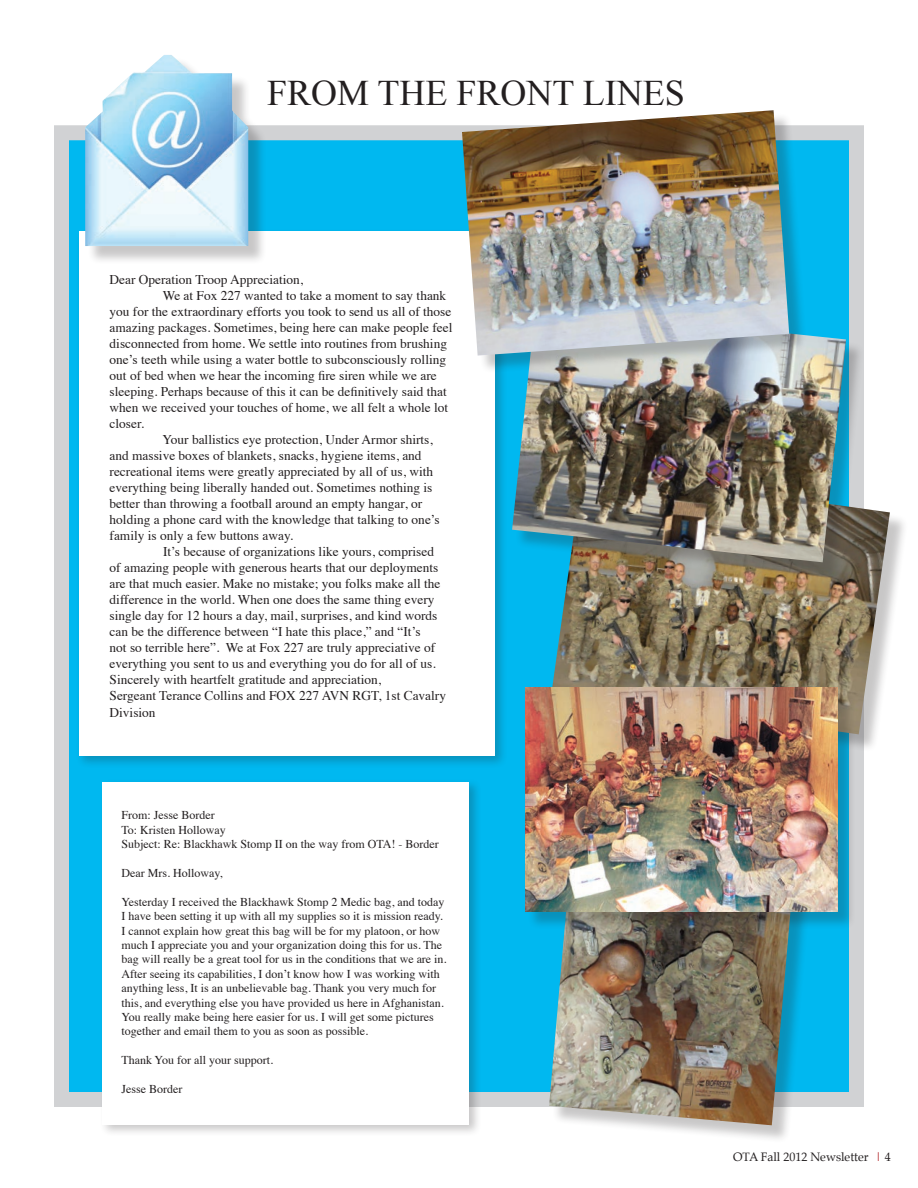
<style>
.page{position:relative;width:918px;height:1188px;background:#fff}
.page>*{position:absolute;margin:0;border:0;box-sizing:border-box;transform-origin:0 0}
.t1{font:36px "Times New Roman";color:#231f20}
.t2{font:13.35px "Times";color:#231f20}
.t3{font:12px/14.4px "Times";color:#231f20}
.t4{font:12px "Palatino";color:#231f20}
.s1{color:#ae1a1e}
</style>
<div class="page">
<div style="left:54px;top:125px;width:810px;height:982px;background:#00b8f0;border:15px solid #d1d2d4"></div>
<div style="left:552px;top:798px;width:265px;height:346px;background:#231f20;opacity:.25"></div>
<img style="left:549px;top:930px;width:250px;height:195px">
<div style="left:76px;top:228px;width:432px;height:541px;background:#231f20;opacity:.25"></div>
<div style="left:79px;top:232px;width:416px;height:524px;background:#fff"></div>
<div style="left:87px;top:57px;width:180px;height:208px;background:#231f20;opacity:.25"></div>
<img style="left:85px;top:55px;width:163px;height:191px">
<div style="left:554px;top:472px;width:354px;height:281px;background:#231f20;opacity:.25"></div>
<img style="left:552px;top:472px;width:338px;height:262px">
<div style="left:515px;top:310px;width:349px;height:271px;background:#231f20;opacity:.25"></div>
<img style="left:512px;top:310px;width:334px;height:252px">
<div style="left:465px;top:113px;width:343px;height:261px;background:#231f20;opacity:.25"></div>
<img style="left:462px;top:110px;width:327px;height:246px">
<div style="left:99px;top:778px;width:383px;height:359px;background:#231f20;opacity:.25"></div>
<div style="left:102px;top:782px;width:367px;height:342px;background:#fff"></div>
<div style="left:527px;top:689px;width:329px;height:241px;background:#231f20;opacity:.25"></div>
<img style="left:525px;top:687px;width:312px;height:224px">
<h1 class="t1" style="left:267px;top:69px;width:419px">FROM THE FRONT LINES</h1>
<p class="t2" style="left:110px;top:267px;width:195px">Dear Operation Troop Appreciation,</p>
<p class="t2" style="left:163px;top:283px;width:285px">We at Fox 227 wanted to take a moment to say thank</p>
<p class="t2" style="left:110px;top:299px;width:343px">you for the extraordinary efforts you took to send us all of those</p>
<p class="t2" style="left:110px;top:315px;width:344px">amazing packages. Sometimes, being here can make people feel</p>
<p class="t2" style="left:110px;top:331px;width:339px">disconnected from home. We settle into routines from brushing</p>
<p class="t2" style="left:110px;top:347px;width:338px">one’s teeth while using a water bottle to subconsciously rolling</p>
<p class="t2" style="left:110px;top:363px;width:329px">out of bed when we hear the incoming fire siren while we are</p>
<p class="t2" style="left:110px;top:379px;width:339px">sleeping. Perhaps because of this it can be definitively said that</p>
<p class="t2" style="left:110px;top:395px;width:340px">when we received your touches of home, we all felt a whole lot</p>
<p class="t2" style="left:110px;top:411px;width:36px">closer.</p>
<p class="t2" style="left:163px;top:427px;width:272px">Your ballistics eye protection, Under Armor shirts,</p>
<p class="t2" style="left:110px;top:443px;width:314px">and massive boxes of blankets, snacks, hygiene items, and</p>
<p class="t2" style="left:110px;top:459px;width:325px">recreational items were greatly appreciated by all of us, with</p>
<p class="t2" style="left:110px;top:475px;width:324px">everything being liberally handed out. Sometimes nothing is</p>
<p class="t2" style="left:110px;top:491px;width:314px">better than throwing a football around an empty hangar, or</p>
<p class="t2" style="left:110px;top:507px;width:332px">holding a phone card with the knowledge that talking to one’s</p>
<p class="t2" style="left:110px;top:523px;width:185px">family is only a few buttons away.</p>
<p class="t2" style="left:163px;top:539px;width:272px">It’s because of organizations like yours, comprised</p>
<p class="t2" style="left:110px;top:555px;width:330px">of amazing people with generous hearts that our deployments</p>
<p class="t2" style="left:110px;top:571px;width:332px">are that much easier. Make no mistake; you folks make all the</p>
<p class="t2" style="left:110px;top:587px;width:326px">difference in the world. When one does the same thing every</p>
<p class="t2" style="left:110px;top:603px;width:329px">single day for 12 hours a day, mail, surprises, and kind words</p>
<p class="t2" style="left:110px;top:619px;width:312px">can be the difference between “I hate this place,” and “It’s</p>
<p class="t2" style="left:110px;top:635px;width:327px">not so terrible here”. We at Fox 227 are truly appreciative of</p>
<p class="t2" style="left:110px;top:651px;width:328px">everything you sent to us and everything you do for all of us.</p>
<p class="t2" style="left:110px;top:667px;width:273px">Sincerely with heartfelt gratitude and appreciation,</p>
<p class="t2" style="left:110px;top:684px;width:338px">Sergeant Terance Collins and FOX 227 AVN RGT, 1st Cavalry</p>
<p class="t2" style="left:110px;top:700px;width:48px">Division</p>
<p class="t3" style="left:121px;top:807px;width:319px">From: Jesse Border<br>To: Kristen Holloway<br>Subject: Re: Blackhawk Stomp II on the way from OTA! - Border</p>
<p class="t3" style="left:121px;top:865px;width:103px">Dear Mrs. Holloway,</p>
<p class="t3" style="left:121px;top:894px;width:327px">Yesterday I received the Blackhawk Stomp 2 Medic bag, and today I have been setting it up with all my supplies so it is mission ready.<br>I cannot explain how great this bag will be for my platoon, or how much I appreciate you and your organization doing this for us. The bag will really be a great tool for us in the conditions that we are in.<br>After seeing its capabilities, I don’t know how I was working with anything less, It is an unbelievable bag. Thank you very much for this, and everything else you have provided us here in Afghanistan.<br>You really make being here easier for us. I will get some pictures together and email them to you as soon as possible.</p>
<p class="t3" style="left:121px;top:1052px;width:153px">Thank You for all your support.</p>
<p class="t3" style="left:121px;top:1081px;width:62px">Jesse Border</p>
<p class="t4" style="left:733px;top:1147px;width:159px">OTA Fall 2012 Newsletter <span class="s1">|</span> 4</p>
</div>
